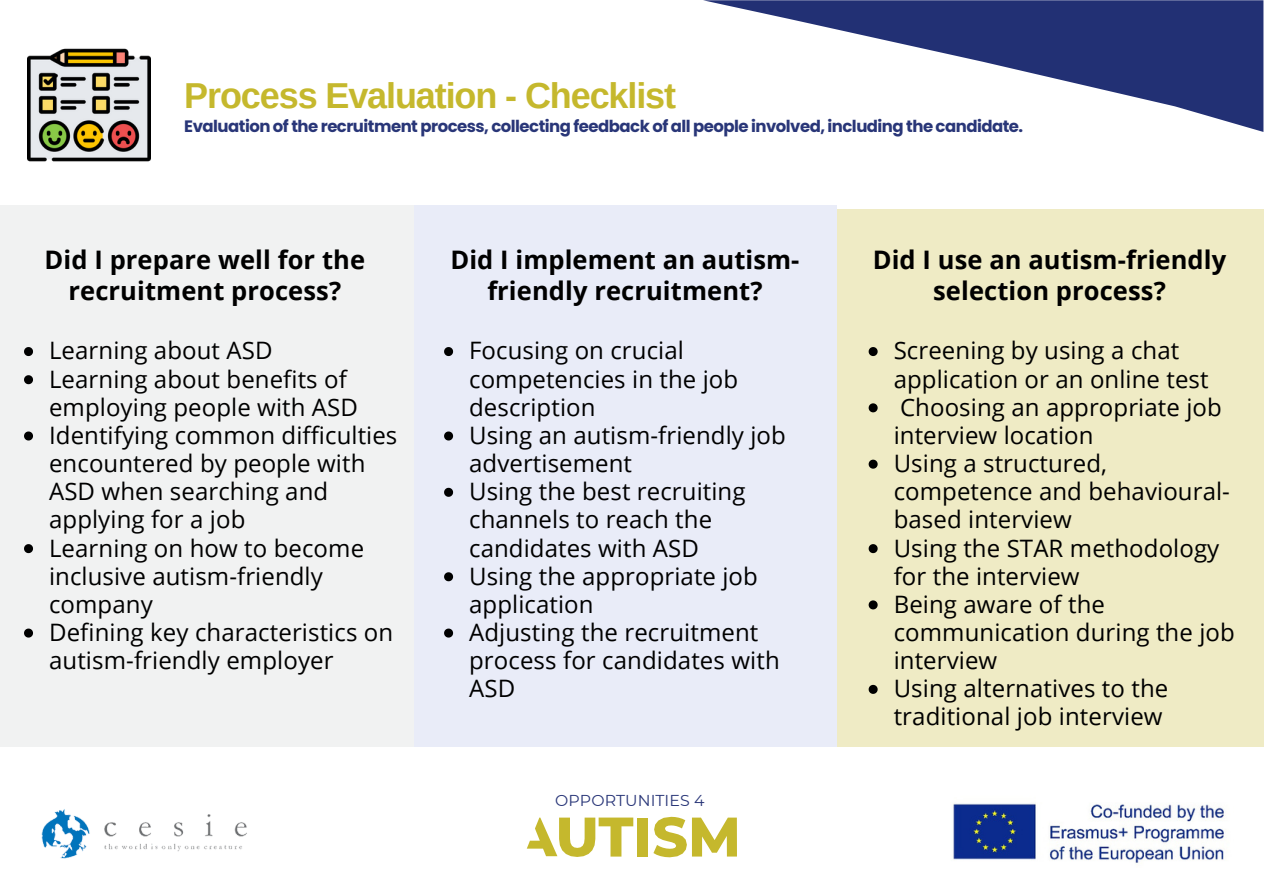
<style>
.page{position:relative;width:1264px;height:893px;background:#fff}
.page>*{position:absolute;margin:0;border:0;box-sizing:border-box;transform-origin:0 0}
.t1{font:700 36px "Arimo";letter-spacing:-.03em;color:#c5b82d}
.t2{font:700 25.5px/30.3px "Open Sans";letter-spacing:.005em;color:#000;text-align:center}
.t3{font:24px/28.2px "Open Sans";letter-spacing:.005em;color:#000}
.t4{font:700 16.5px "Poppins";letter-spacing:-.03em;color:#293678}
.t5{font:15.75px "Montserrat";letter-spacing:.005em;color:#293678}
</style>
<div class="page">
<svg style="left:703px;top:0;width:560px;height:132px"></svg>
<img style="left:27px;top:48px;width:124px;height:114px">
<img style="left:953px;top:803px;width:272px;height:60px">
<img style="left:41px;top:809px;width:206px;height:50px">
<svg style="left:526px;top:817px;width:107px;height:39px"></svg>
<div style="left:637px;top:817px;width:11px;height:39px;background:#c5b82d"></div>
<svg style="left:653px;top:816px;width:84px;height:40px"></svg>
<div style="left:413px;top:205px;width:424px;height:541px;background:#e9ecf8"></div>
<div style="left:0;top:205px;width:413px;height:541px;background:#f1f2f2"></div>
<svg style="left:24px;top:347px;width:9px;height:9px"></svg>
<svg style="left:24px;top:375px;width:9px;height:9px"></svg>
<svg style="left:24px;top:431px;width:9px;height:9px"></svg>
<svg style="left:24px;top:544px;width:9px;height:9px"></svg>
<svg style="left:24px;top:628px;width:9px;height:9px"></svg>
<div style="left:837px;top:209px;width:426px;height:537px;background:#efebc5"></div>
<svg style="left:444px;top:347px;width:9px;height:9px"></svg>
<svg style="left:444px;top:431px;width:9px;height:9px"></svg>
<svg style="left:444px;top:487px;width:9px;height:9px"></svg>
<svg style="left:444px;top:572px;width:9px;height:9px"></svg>
<svg style="left:444px;top:628px;width:9px;height:9px"></svg>
<svg style="left:868px;top:347px;width:9px;height:9px"></svg>
<svg style="left:868px;top:403px;width:9px;height:9px"></svg>
<svg style="left:868px;top:459px;width:9px;height:9px"></svg>
<svg style="left:868px;top:544px;width:9px;height:9px"></svg>
<svg style="left:868px;top:600px;width:9px;height:9px"></svg>
<svg style="left:868px;top:684px;width:9px;height:9px"></svg>
<h1 class="t1" style="left:184px;top:75px;width:493px">Process Evaluation - Checklist</h1>
<p class="t4" style="left:184px;top:114px;width:840px">Evaluation of the recruitment process, collecting feedback of all people involved, including the candidate.</p>
<p class="t2" style="left:45px;top:244px;width:322px">Did I prepare well for the recruitment process?</p>
<p class="t3" style="left:49px;top:336px;width:350px">Learning about ASD<br>Learning about benefits of employing people with ASD<br>Identifying common difficulties encountered by people with<br>ASD when searching and applying for a job<br>Learning on how to become inclusive autism-friendly company<br>Defining key characteristics on autism-friendly employer</p>
<p class="t2" style="left:450px;top:244px;width:350px">Did I implement an autism&shy;friendly recruitment?</p>
<p class="t3" style="left:469px;top:336px;width:318px">Focusing on crucial competencies in the job description<br>Using an autism-friendly job advertisement<br>Using the best recruiting channels to reach the candidates with ASD<br>Using the appropriate job application<br>Adjusting the recruitment process for candidates with<br>ASD</p>
<p class="t5" style="left:555px;top:790px;width:151px">OPPORTUNITIES 4</p>
<p class="t2" style="left:872px;top:244px;width:355px">Did I use an autism-friendly selection process?</p>
<p class="t3" style="left:893px;top:336px;width:342px">Screening by using a chat application or an online test<br>Choosing an appropriate job interview location<br>Using a structured, competence and behavioural&shy;based interview<br>Using the STAR methodology for the interview<br>Being aware of the communication during the job interview<br>Using alternatives to the traditional job interview</p>
</div>
